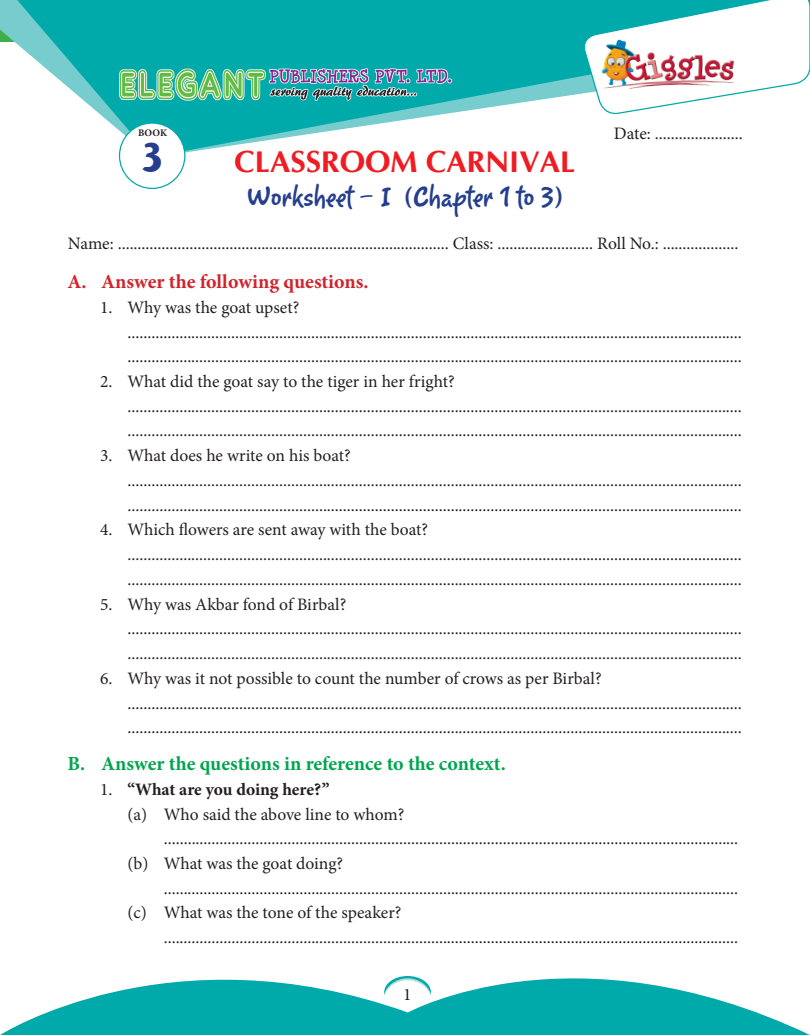
<style>
.page{position:relative;width:810px;height:1035px;background:#fff}
.page>*{position:absolute;margin:0;border:0;box-sizing:border-box;transform-origin:0 0}
.t1{font:800 40px "Seagull BT";color:#253f8e}
.t2{font:35px "Romy";color:#253f8e}
.t3{font:700 30.5px "Ottawa";color:#ee1d23}
.t4{font:700 20px "Minion Pro";letter-spacing:-.005em;color:#00a54f}
.t5{font:700 20px "Minion Pro";color:#d1232a}
.t6{font:17.5px/24.8px "Minion Pro";letter-spacing:-.005em;color:#231f20}
.t7{font:700 17.5px "Minion Pro";letter-spacing:-.005em;color:#231f20}
.t8{font:700 10px "Minion Pro";color:#231f20}
.s1{font-weight:400}
</style>
<div class="page">
<svg style="left:0;top:978px;width:810px;height:57px;fill:#00a9aa"></svg>
<svg style="left:384px;top:976px;width:47px;height:20px"></svg>
<svg style="left:0;top:0;width:186px;height:158px"></svg>
<svg style="left:17px;top:0;width:564px;height:157px;fill:#00a9aa"></svg>
<img style="left:117px;top:68px;width:339px;height:33px">
<div style="left:120px;top:123px;width:65px;height:65px;background:#fff;border-radius:50%"></div>
<div style="left:119px;top:122px;width:66px;height:67px;border:1px solid #00a9aa;border-radius:50%"></div>
<svg style="left:581px;top:0;width:229px;height:115px"></svg>
<img style="left:597px;top:30px;width:142px;height:64px">
<p class="t8" style="left:138px;top:126px;width:31px">Book</p>
<h1 class="t1" style="left:141px;top:131px;width:25px">3</h1>
<h3 class="t3" style="left:235px;top:143px;width:342px">CLASSROOM CARNIVAL</h3>
<h2 class="t2" style="left:247px;top:180px;width:318px">Worksheet - I (Chapter 1 to 3)</h2>
<p class="t6" style="left:614px;top:121px;width:130px">Date: ......................</p>
<p class="t6" style="left:68px;top:232px;width:672px">Name: ................................................................................... Class: ........................ Roll No.: ...................</p>
<p class="t5" style="left:68px;top:268px;width:303px">A. Answer the following questions.</p>
<p class="t6" style="left:127px;top:295px;width:616px;text-indent:-27px">1. Why was the goat upset? .......................................................................................................................................................... ..........................................................................................................................................................</p>
<p class="t6" style="left:127px;top:369px;width:616px;text-indent:-27px">2. What did the goat say to the tiger in her fright? .......................................................................................................................................................... ..........................................................................................................................................................</p>
<p class="t6" style="left:127px;top:443px;width:616px;text-indent:-27px">3. What does he write on his boat? .......................................................................................................................................................... ..........................................................................................................................................................</p>
<p class="t6" style="left:127px;top:518px;width:616px;text-indent:-27px">4. Which flowers are sent away with the boat? .......................................................................................................................................................... ..........................................................................................................................................................</p>
<p class="t6" style="left:127px;top:592px;width:616px;text-indent:-27px">5. Why was Akbar fond of Birbal? .......................................................................................................................................................... ..........................................................................................................................................................</p>
<p class="t6" style="left:127px;top:666px;width:616px;text-indent:-27px">6. Why was it not possible to count the number of crows as per Birbal? .......................................................................................................................................................... ..........................................................................................................................................................</p>
<p class="t4" style="left:68px;top:750px;width:440px">B. Answer the questions in reference to the context.</p>
<p class="t7" style="left:100px;top:777px;width:231px"><span class="s1">1.</span> “What are you doing here?”</p>
<p class="t6" style="left:127px;top:802px;width:279px">(a) Who said the above line to whom?</p>
<p class="t6" style="left:164px;top:826px;width:576px">................................................................................................................................................</p>
<p class="t6" style="left:127px;top:851px;width:217px">(b) What was the goat doing?</p>
<p class="t6" style="left:164px;top:876px;width:576px">................................................................................................................................................</p>
<p class="t6" style="left:127px;top:901px;width:276px">(c) What was the tone of the speaker?</p>
<p class="t6" style="left:164px;top:925px;width:576px">................................................................................................................................................</p>
<p class="t6" style="left:403px;top:982px;width:10px">1</p>
</div>
